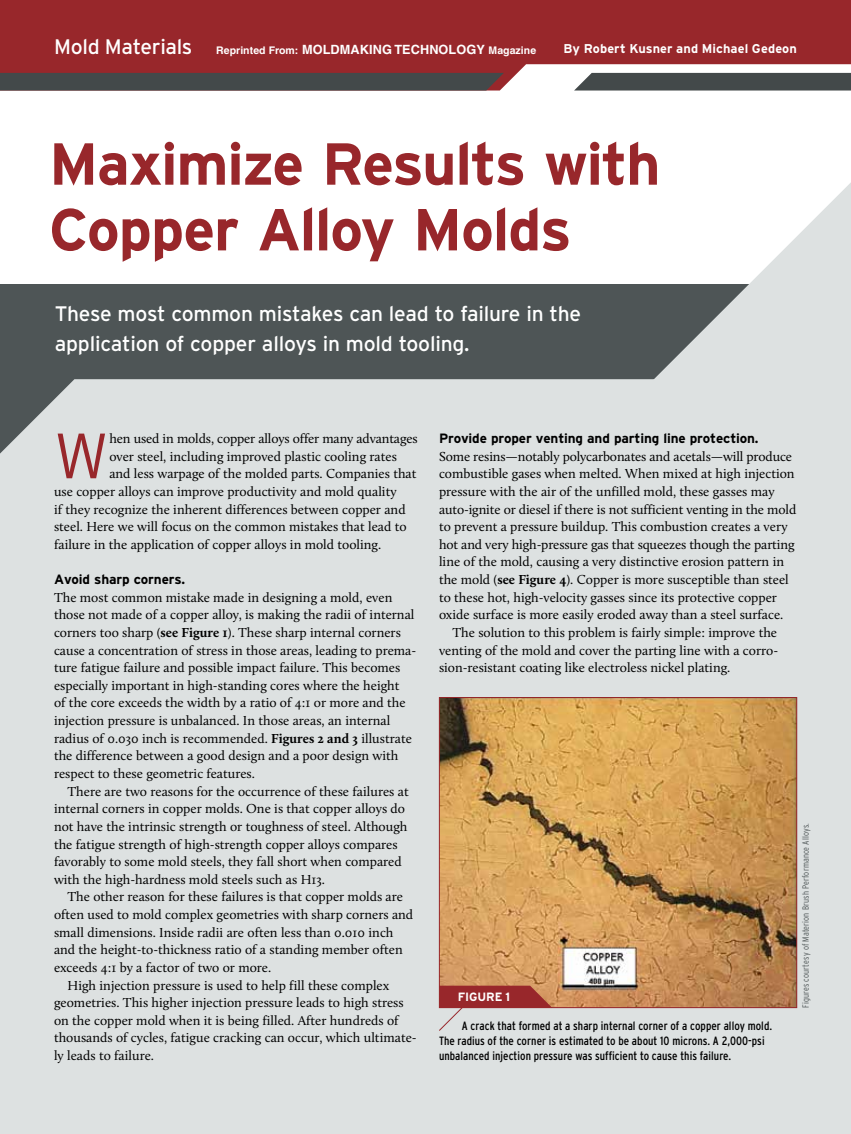
<style>
.page{position:relative;width:851px;height:1134px;background:#fff}
.page>*{position:absolute;margin:0;border:0;box-sizing:border-box;transform-origin:0 0}
.t1{font:300 63.9px "Interstate";color:#98272b}
.t2{font:700 59.1px/65.7px "Interstate";letter-spacing:-.025em;color:#98272b}
.t3{font:21px/30px "Interstate";letter-spacing:-.01em;color:#fff}
.t4{font:13.5px/17.7px "Calluna";color:#000}
.t5{font:700 13.5px "Interstate";letter-spacing:-.01em;color:#000}
.t6{font:700 12.75px "Interstate";letter-spacing:.01em;color:#fff}
.t7{font:condensed 12px/15px "Interstate";letter-spacing:.005em;color:#000}
.t8{font:700 12px "Interstate";letter-spacing:-.01em;color:#fff}
.t9{font:700 10.5px "Helvetica";letter-spacing:.005em;color:#fff}
.t10{font:300 condensed 9px "Interstate";letter-spacing:.01em;color:#4e5556}
.s1{font-size:12.75px}
.s2{font-weight:700}
</style>
<div class="page">
<div style="left:0;top:284px;width:796px;height:175px;background:#4e5556"></div>
<div style="left:0;top:608px;width:850px;height:526px;background:#dde1e1"></div>
<svg style="left:654px;top:184px;width:196px;height:195px;fill:#dde1e1"></svg>
<div style="left:0;top:379px;width:850px;height:229px;background:#dde1e1"></div>
<div style="left:0;top:0;width:850px;height:87px;background:#98272b"></div>
<svg style="left:574px;top:73px;width:276px;height:18px;background:#4d5354"></svg>
<svg style="left:0;top:73px;width:504px;height:18px;background:#484a4b"></svg>
<img style="left:441px;top:699px;width:354px;height:307px">
<div style="left:439px;top:697px;width:358px;height:311px;border:1px solid #98272b"></div>
<svg style="left:417px;top:986px;width:135px;height:46px;background:#c39998"></svg>
<h3 class="t3" style="left:54px;top:31px;width:140px">Mold Materials</h3>
<p class="t6" style="left:563px;top:41px;width:235px">By Robert Kusner and Michael Gedeon</p>
<p class="t9" style="left:216px;top:43px;width:321px">Reprinted From: <span class="s1">MOLDMAKING TECHNOLOGY</span> Magazine</p>
<h2 class="t2" style="left:49px;top:131px;width:613px">Maximize Results with<br>Copper Alloy Molds</h2>
<h3 class="t3" style="left:55px;top:299px;width:528px">These most common mistakes can lead to failure in the application of copper alloys in mold tooling.</h3>
<h1 class="t1" style="left:54px;top:417px;width:56px">W</h1>
<p class="t4" style="left:109px;top:430px;width:310px">hen used in molds, copper alloys offer many advantages</p>
<p class="t4" style="left:109px;top:447px;width:289px">over steel, including improved plastic cooling rates</p>
<p class="t4" style="left:109px;top:465px;width:309px">and less warpage of the molded parts. Companies that</p>
<p class="t4" style="left:54px;top:482px;width:344px">use copper alloys can improve productivity and mold quality</p>
<p class="t4" style="left:54px;top:500px;width:353px">if they recognize the inherent differences between copper and</p>
<p class="t4" style="left:54px;top:518px;width:354px">steel. Here we will focus on the common mistakes that lead to</p>
<p class="t4" style="left:54px;top:535px;width:329px">failure in the application of copper alloys in mold tooling.</p>
<p class="t5" style="left:54px;top:571px;width:133px">Avoid sharp corners.</p>
<p class="t4" style="left:54px;top:588px;width:364px">The most common mistake made in designing a mold, even those not made of a copper alloy, is making the radii of internal corners too sharp (<span class="s2">see Figure 1</span>). These sharp internal corners cause a concentration of stress in those areas, leading to prema&shy;ture fatigue failure and possible impact failure. This becomes especially important in high-standing cores where the height<br>of the core exceeds the width by a ratio of 4:1 or more and the injection pressure is unbalanced. In those areas, an internal radius of 0.030 inch is recommended. <span class="s2">Figures 2 and 3</span> illustrate the difference between a good design and a poor design with respect to these geometric features.</p>
<p class="t4" style="left:54px;top:782px;width:356px;text-indent:14px">There are two reasons for the occurrence of these failures at internal corners in copper molds. One is that copper alloys do not have the intrinsic strength or toughness of steel. Although the fatigue strength of high-strength copper alloys compares favorably to some mold steels, they fall short when compared with the high-hardness mold steels such as H13.</p>
<p class="t4" style="left:68px;top:888px;width:337px">The other reason for these failures is that copper molds are</p>
<p class="t4" style="left:54px;top:906px;width:361px">often used to mold complex geometries with sharp corners and</p>
<p class="t4" style="left:54px;top:923px;width:341px">small dimensions. Inside radii are often less than 0.010 inch</p>
<p class="t4" style="left:54px;top:941px;width:350px">and the height-to-thickness ratio of a standing member often</p>
<p class="t4" style="left:54px;top:958px;width:219px">exceeds 4:1 by a factor of two or more.</p>
<p class="t4" style="left:68px;top:976px;width:323px">High injection pressure is used to help fill these complex</p>
<p class="t4" style="left:54px;top:994px;width:351px">geometries. This higher injection pressure leads to high stress</p>
<p class="t4" style="left:54px;top:1011px;width:346px">on the copper mold when it is being filled. After hundreds of</p>
<p class="t4" style="left:54px;top:1029px;width:364px">thousands of cycles, fatigue cracking can occur, which ultimate-</p>
<p class="t4" style="left:54px;top:1047px;width:101px">ly leads to failure.</p>
<p class="t5" style="left:439px;top:430px;width:321px">Provide proper venting and parting line protection.</p>
<p class="t4" style="left:439px;top:447px;width:354px">Some resins—notably polycarbonates and acetals—will produce</p>
<p class="t4" style="left:439px;top:465px;width:357px">combustible gases when melted. When mixed at high injection</p>
<p class="t4" style="left:439px;top:482px;width:337px">pressure with the air of the unfilled mold, these gasses may</p>
<p class="t4" style="left:439px;top:500px;width:359px">auto-ignite or diesel if there is not sufficient venting in the mold</p>
<p class="t4" style="left:439px;top:518px;width:350px">to prevent a pressure buildup. This combustion creates a very</p>
<p class="t4" style="left:439px;top:535px;width:357px">hot and very high-pressure gas that squeezes though the parting</p>
<p class="t4" style="left:439px;top:553px;width:346px">line of the mold, causing a very distinctive erosion pattern in</p>
<p class="t4" style="left:439px;top:571px;width:351px">the mold (<span class="s2">see Figure 4</span>). Copper is more susceptible than steel</p>
<p class="t4" style="left:439px;top:588px;width:339px">to these hot, high-velocity gasses since its protective copper</p>
<p class="t4" style="left:439px;top:606px;width:346px">oxide surface is more easily eroded away than a steel surface.</p>
<p class="t4" style="left:452px;top:623px;width:326px">The solution to this problem is fairly simple: improve the</p>
<p class="t4" style="left:439px;top:641px;width:340px">venting of the mold and cover the parting line with a corro-</p>
<p class="t4" style="left:439px;top:659px;width:293px">sion-resistant coating like electroless nickel plating.</p>
<p class="t8" style="left:458px;top:990px;width:54px">FIGURE 1</p>
<p class="t7" style="left:439px;top:1018px;width:335px;text-indent:23px">A crack that formed at a sharp internal corner of a copper alloy mold.<br>The radius of the corner is estimated to be about 10 microns. A 2,000-psi unbalanced injection pressure was sufficient to cause this failure.</p>
<p class="t10" style="left:800px;top:1008px;width:186px;rotate:-90deg">Figures courtesy of Materion Brush Performance Alloys.</p>
</div>
